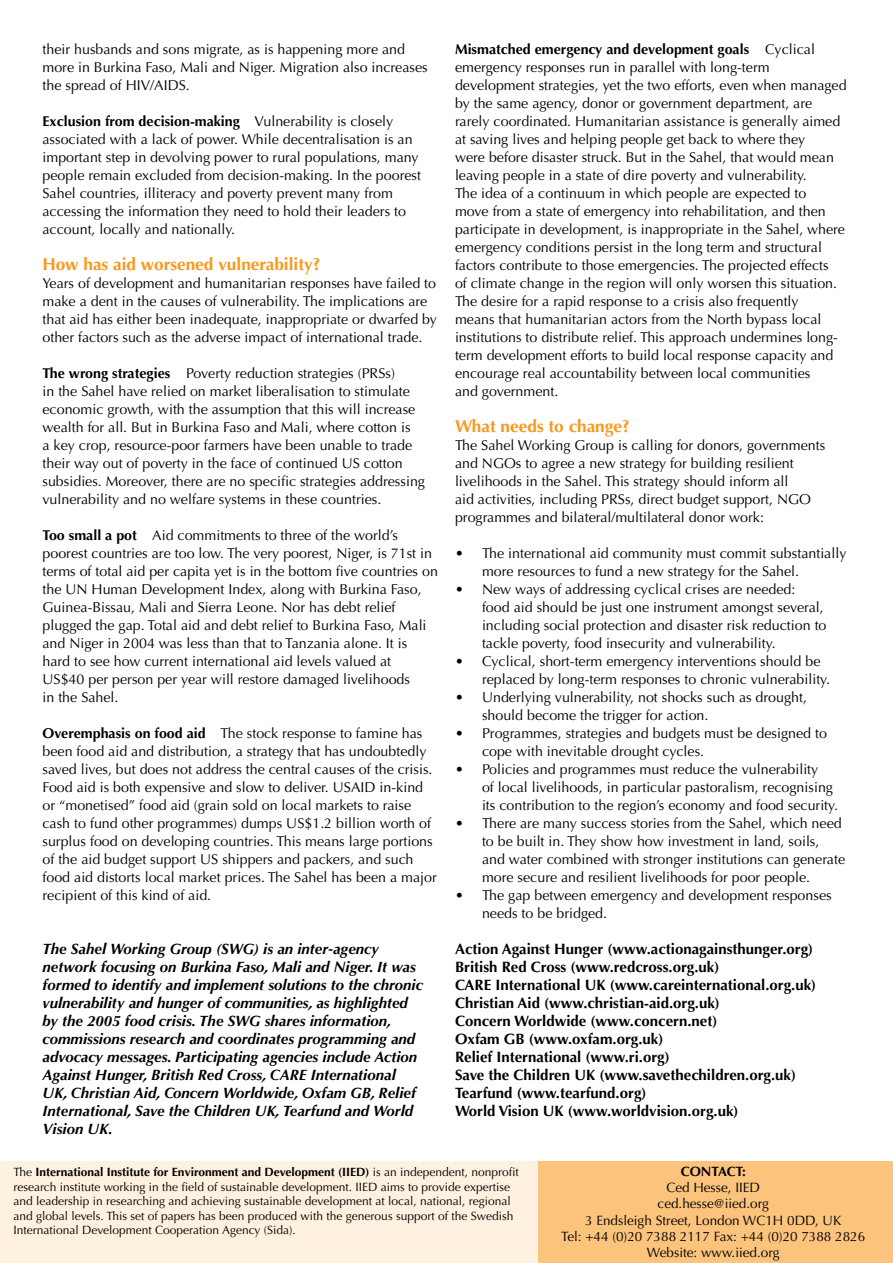
<style>
.page{position:relative;width:893px;height:1263px;background:#fff}
.page>*{position:absolute;margin:0;border:0;box-sizing:border-box;transform-origin:0 0}
.t1{font:700 17.25px "Optima";color:#f8981d}
.t2{font:italic 700 15px/18px "Optima";color:#000}
.t3{font:700 15px/18px "Optima";color:#000}
.t4{font:14.25px/18px "Optima";color:#000}
.t5{font:13.5px/16.2px "Optima";color:#000;text-align:center}
.t6{font:700 13.5px "Optima";color:#000}
.t7{font:12px/14.4px "Optima";color:#000}
.s1{font-weight:700}
</style>
<div class="page">
<div style="left:0;top:1161px;width:538px;height:102px;background:#fef1df"></div>
<div style="left:538px;top:1161px;width:355px;height:102px;background:#fbc37c"></div>
<p class="t4" style="left:43px;top:40px;width:387px">their husbands and sons migrate, as is happening more and more in Burkina Faso, Mali and Niger. Migration also increases the spread of HIV/AIDS.</p>
<p class="t4" style="left:43px;top:112px;width:380px"><span class="s1">Exclusion from decision-making</span> Vulnerability is closely associated with a lack of power. While decentralisation is an important step in devolving power to rural populations, many people remain excluded from decision-making. In the poorest Sahel countries, illiteracy and poverty prevent many from accessing the information they need to hold their leaders to account, locally and nationally.</p>
<p class="t1" style="left:43px;top:254px;width:279px">How has aid worsened vulnerability?</p>
<p class="t4" style="left:43px;top:274px;width:396px">Years of development and humanitarian responses have failed to make a dent in the causes of vulnerability. The implications are that aid has either been inadequate, inappropriate or dwarfed by other factors such as the adverse impact of international trade.</p>
<p class="t4" style="left:43px;top:364px;width:384px"><span class="s1">The wrong strategies</span> Poverty reduction strategies (PRSs)<br>in the Sahel have relied on market liberalisation to stimulate economic growth, with the assumption that this will increase wealth for all. But in Burkina Faso and Mali, where cotton is<br>a key crop, resource-poor farmers have been unable to trade their way out of poverty in the face of continued US cotton subsidies. Moreover, there are no specific strategies addressing vulnerability and no welfare systems in these countries.</p>
<p class="t4" style="left:43px;top:526px;width:397px"><span class="s1">Too small a pot</span> Aid commitments to three of the world’s poorest countries are too low. The very poorest, Niger, is 71st in terms of total aid per capita yet is in the bottom five countries on the UN Human Development Index, along with Burkina Faso, Guinea-Bissau, Mali and Sierra Leone. Nor has debt relief plugged the gap. Total aid and debt relief to Burkina Faso, Mali and Niger in 2004 was less than that to Tanzania alone. It is hard to see how current international aid levels valued at<br>US$40 per person per year will restore damaged livelihoods<br>in the Sahel.</p>
<p class="t4" style="left:43px;top:724px;width:396px"><span class="s1">Overemphasis on food aid</span> The stock response to famine has been food aid and distribution, a strategy that has undoubtedly saved lives, but does not address the central causes of the crisis.<br>Food aid is both expensive and slow to deliver. USAID in-kind or “monetised” food aid (grain sold on local markets to raise cash to fund other programmes) dumps US$1.2 billion worth of surplus food on developing countries. This means large portions of the aid budget support US shippers and packers, and such food aid distorts local market prices. The Sahel has been a major recipient of this kind of aid.</p>
<p class="t2" style="left:43px;top:940px;width:382px">The Sahel Working Group (SWG) is an inter-agency network focusing on Burkina Faso, Mali and Niger. It was formed to identify and implement solutions to the chronic vulnerability and hunger of communities, as highlighted by the 2005 food crisis. The SWG shares information, commissions research and coordinates programming and advocacy messages. Participating agencies include Action Against Hunger, British Red Cross, CARE International UK, Christian Aid, Concern Worldwide, Oxfam GB, Relief International, Save the Children UK, Tearfund and World Vision UK.</p>
<p class="t3" style="left:455px;top:940px;width:363px">Action Against Hunger (www.actionagainsthunger.org)<br>British Red Cross (www.redcross.org.uk)<br>CARE International UK (www.careinternational.org.uk)<br>Christian Aid (www.christian-aid.org.uk)<br>Concern Worldwide (www.concern.net)<br>Oxfam GB (www.oxfam.org.uk)<br>Relief International (www.ri.org)<br>Save the Children UK (www.savethechildren.org.uk)<br>Tearfund (www.tearfund.org)<br>World Vision UK (www.worldvision.org.uk)</p>
<p class="t4" style="left:455px;top:40px;width:393px"><span class="s1">Mismatched emergency and development goals</span> Cyclical emergency responses run in parallel with long-term development strategies, yet the two efforts, even when managed by the same agency, donor or government department, are rarely coordinated. Humanitarian assistance is generally aimed at saving lives and helping people get back to where they<br>were before disaster struck. But in the Sahel, that would mean leaving people in a state of dire poverty and vulnerability.<br>The idea of a continuum in which people are expected to<br>move from a state of emergency into rehabilitation, and then participate in development, is inappropriate in the Sahel, where emergency conditions persist in the long term and structural factors contribute to those emergencies. The projected effects<br>of climate change in the region will only worsen this situation.<br>The desire for a rapid response to a crisis also frequently<br>means that humanitarian actors from the North bypass local institutions to distribute relief. This approach undermines long&shy;term development efforts to build local response capacity and encourage real accountability between local communities<br>and government.</p>
<p class="t1" style="left:455px;top:416px;width:176px">What needs to change?</p>
<p class="t4" style="left:455px;top:436px;width:372px">The Sahel Working Group is calling for donors, governments and NGOs to agree a new strategy for building resilient livelihoods in the Sahel. This strategy should inform all<br>aid activities, including PRSs, direct budget support, NGO programmes and bilateral/multilateral donor work:</p>
<p class="t4" style="left:482px;top:544px;width:366px">The international aid community must commit substantially more resources to fund a new strategy for the Sahel.<br>New ways of addressing cyclical crises are needed:<br>food aid should be just one instrument amongst several, including social protection and disaster risk reduction to tackle poverty, food insecurity and vulnerability.<br>Cyclical, short-term emergency interventions should be replaced by long-term responses to chronic vulnerability.<br>Underlying vulnerability, not shocks such as drought, should become the trigger for action.<br>Programmes, strategies and budgets must be designed to cope with inevitable drought cycles.<br>Policies and programmes must reduce the vulnerability<br>of local livelihoods, in particular pastoralism, recognising its contribution to the region’s economy and food security.<br>There are many success stories from the Sahel, which need to be built in. They show how investment in land, soils,<br>and water combined with stronger institutions can generate more secure and resilient livelihoods for poor people.<br>The gap between emergency and development responses needs to be bridged.</p>
<p class="t4" style="left:455px;top:544px;width:10px">•</p>
<p class="t4" style="left:455px;top:580px;width:10px">•</p>
<p class="t4" style="left:455px;top:652px;width:10px">•</p>
<p class="t4" style="left:455px;top:688px;width:10px">•</p>
<p class="t4" style="left:455px;top:724px;width:10px">•</p>
<p class="t4" style="left:455px;top:760px;width:10px">•</p>
<p class="t4" style="left:455px;top:814px;width:10px">•</p>
<p class="t4" style="left:455px;top:886px;width:10px">•</p>
<p class="t7" style="left:13px;top:1165px;width:507px">The <span class="s1">International Institute for Environment and Development (IIED)</span> is an independent, nonprofit research institute working in the field of sustainable development. IIED aims to provide expertise and leadership in researching and achieving sustainable development at local, national, regional and global levels. This set of papers has been produced with the generous support of the Swedish International Development Cooperation Agency (Sida).</p>
<p class="t6" style="left:681px;top:1163px;width:67px">CONTACT:</p>
<p class="t5" style="left:561px;top:1180px;width:305px">Ced Hesse, IIED<br>ced.hesse@iied.org<br>3 Endsleigh Street, London WC1H 0DD, UK<br>Tel: +44 (0)20 7388 2117 Fax: +44 (0)20 7388 2826<br>Website: www.iied.org</p>
</div>
